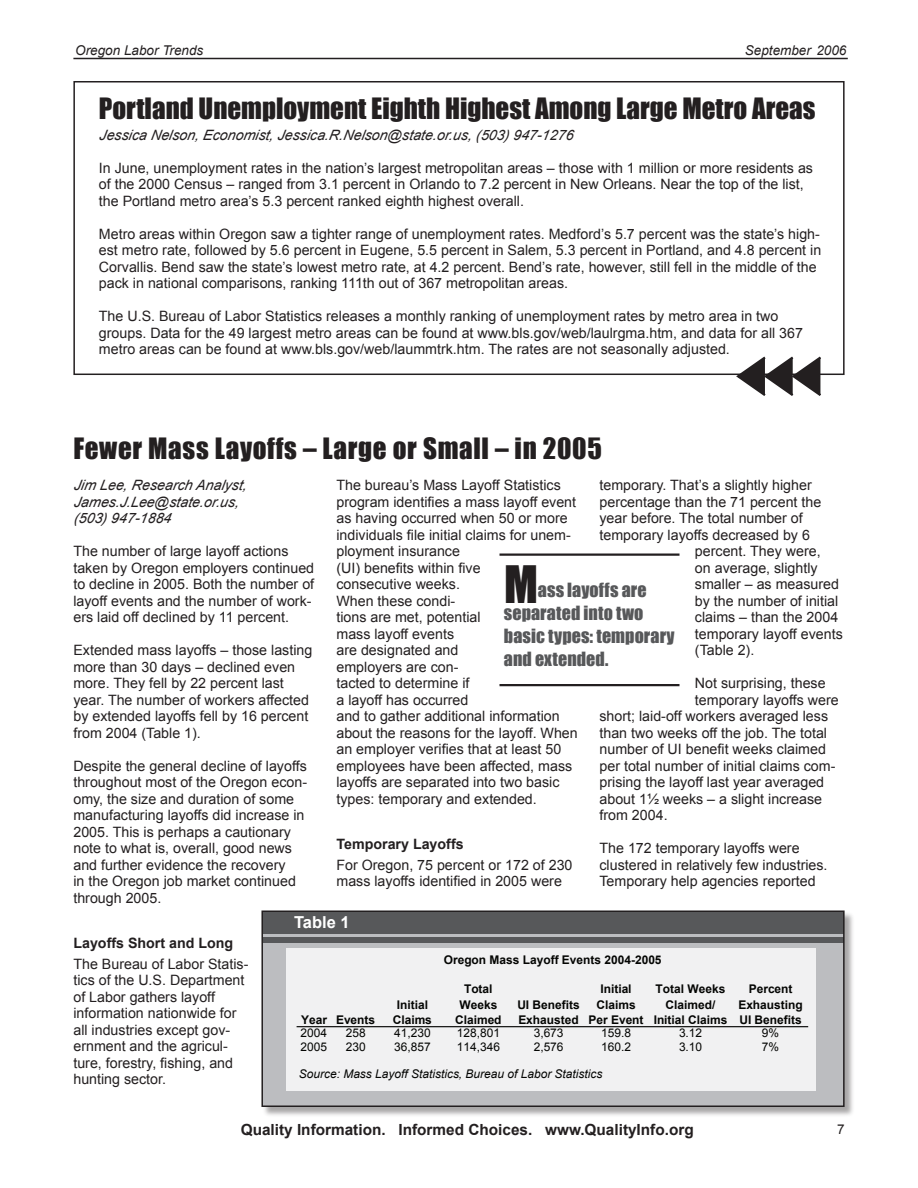
<style>
.page{position:relative;width:918px;height:1188px;background:#fff}
.page>*{position:absolute;margin:0;border:0;box-sizing:border-box;transform-origin:0 0}
.t1{font:47.4px "Impact";color:#231f20}
.t2{font:27px "Impact";color:#231f20}
.t3{font:27px "Impact";letter-spacing:.025em;color:#231f20}
.t4{font:18px/23.2px "Impact";letter-spacing:.005em;color:#57585a}
.t5{font:700 16.5px "Arial";color:#fff}
.t6{font:700 15.3px "Arial";color:#231f20}
.t7{font:14.25px/16.5px "Arial";color:#231f20}
.t8{font:italic 14.25px/16.5px "Arial";color:#231f20}
.t9{font:700 14.25px "Arial";color:#231f20}
.t10{font:italic 13.5px "Arial";color:#231f20}
.t11{font:700 12px/15.5px "Arial";color:#040503;text-align:center}
.t12{font:12px "Arial";color:#040503}
.t13{font:italic 12px "Arial";color:#040503}
</style>
<div class="page">
<hr style="left:73px;top:58px;width:775px;height:1px;background:#231f20">
<div style="left:73px;top:81px;width:772px;height:294px;border:2px solid #231f20"></div>
<svg style="left:734px;top:356px;width:90px;height:40px"></svg>
<hr style="left:500px;top:554px;width:180px;height:2px;background:#231f20">
<hr style="left:500px;top:684px;width:180px;height:2px;background:#231f20">
<div style="left:261px;top:910px;width:595px;height:209px;background:#231f20;opacity:.4"></div>
<div style="left:262px;top:911px;width:582px;height:195px;background:#bcbdc0"></div>
<div style="left:262px;top:911px;width:582px;height:23px;background:#57585a"></div>
<div style="left:262px;top:938px;width:582px;height:5px;background:#57585a"></div>
<div style="left:261px;top:910px;width:584px;height:197px;border:2px solid #231f20"></div>
<div style="left:287px;top:949px;width:529px;height:142px;background:#f1f1f2"></div>
<hr style="left:297px;top:1026px;width:511px;height:1px;background:#040503">
<p class="t10" style="left:75px;top:43px;width:130px">Oregon Labor Trends</p>
<p class="t10" style="left:745px;top:43px;width:103px">September 2006</p>
<h2 class="t2" style="left:99px;top:92px;width:718px">Portland Unemployment Eighth Highest Among Large Metro Areas</h2>
<p class="t8" style="left:99px;top:127px;width:478px">Jessica Nelson, Economist, Jessica.R.Nelson@state.or.us, (503) 947-1276</p>
<p class="t7" style="left:99px;top:160px;width:716px">In June, unemployment rates in the nation’s largest metropolitan areas – those with 1 million or more residents as of the 2000 Census – ranged from 3.1 percent in Orlando to 7.2 percent in New Orleans. Near the top of the list, the Portland metro area’s 5.3 percent ranked eighth highest overall.</p>
<p class="t7" style="left:99px;top:226px;width:724px">Metro areas within Oregon saw a tighter range of unemployment rates. Medford’s 5.7 percent was the state’s high&shy;est metro rate, followed by 5.6 percent in Eugene, 5.5 percent in Salem, 5.3 percent in Portland, and 4.8 percent in Corvallis. Bend saw the state’s lowest metro rate, at 4.2 percent. Bend’s rate, however, still fell in the middle of the pack in national comparisons, ranking 111th out of 367 metropolitan areas.</p>
<p class="t7" style="left:99px;top:308px;width:706px">The U.S. Bureau of Labor Statistics releases a monthly ranking of unemployment rates by metro area in two groups. Data for the 49 largest metro areas can be found at www.bls.gov/web/laulrgma.htm, and data for all 367 metro areas can be found at www.bls.gov/web/laummtrk.htm. The rates are not seasonally adjusted.</p>
<h2 class="t3" style="left:73px;top:432px;width:530px">Fewer Mass Layoffs – Large or Small – in 2005</h2>
<p class="t8" style="left:73px;top:477px;width:177px">Jim Lee, Research Analyst,<br>James.J.Lee@state.or.us, (503) 947-1884</p>
<p class="t7" style="left:73px;top:543px;width:242px">The number of large layoff actions taken by Oregon employers continued to decline in 2005. Both the number of layoff events and the number of work&shy;ers laid off declined by 11 percent.</p>
<p class="t7" style="left:73px;top:642px;width:240px">Extended mass layoffs – those lasting more than 30 days – declined even more. They fell by 22 percent last year. The number of workers affected by extended layoffs fell by 16 percent from 2004 (Table 1).</p>
<p class="t7" style="left:73px;top:758px;width:235px">Despite the general decline of layoffs throughout most of the Oregon econ&shy;omy, the size and duration of some manufacturing layoffs did increase in 2005. This is perhaps a cautionary note to what is, overall, good news and further evidence the recovery<br>in the Oregon job market continued through 2005.</p>
<p class="t9" style="left:73px;top:935px;width:161px">Layoffs Short and Long</p>
<p class="t7" style="left:73px;top:956px;width:177px">The Bureau of Labor Statis&shy;tics of the U.S. Department of Labor gathers layoff information nationwide for all industries except gov&shy;ernment and the agricul&shy;ture, forestry, fishing, and hunting sector.</p>
<p class="t7" style="left:336px;top:477px;width:243px">The bureau’s Mass Layoff Statistics program identifies a mass layoff event as having occurred when 50 or more individuals file initial claims for unem&shy;ployment insurance<br>(UI) benefits within five<br>consecutive weeks.<br>When these condi-<br>tions are met, potential<br>mass layoff events<br>are designated and<br>employers are con-<br>tacted to determine if<br>a layoff has occurred<br>and to gather additional information about the reasons for the layoff. When an employer verifies that at least 50 employees have been affected, mass layoffs are separated into two basic types: temporary and extended.</p>
<p class="t9" style="left:336px;top:836px;width:129px">Temporary Layoffs</p>
<p class="t7" style="left:336px;top:857px;width:238px">For Oregon, 75 percent or 172 of 230 mass layoffs identified in 2005 were</p>
<p class="t7" style="left:600px;top:477px;width:214px">temporary. That’s a slightly higher</p>
<p class="t7" style="left:600px;top:494px;width:223px">percentage than the 71 percent the</p>
<p class="t7" style="left:600px;top:510px;width:205px">year before. The total number of</p>
<p class="t7" style="left:600px;top:527px;width:212px">temporary layoffs decreased by 6</p>
<p class="t7" style="left:695px;top:543px;width:127px">percent. They were,</p>
<p class="t7" style="left:695px;top:560px;width:124px">on average, slightly</p>
<p class="t7" style="left:695px;top:576px;width:146px">smaller – as measured</p>
<p class="t7" style="left:695px;top:593px;width:145px">by the number of initial</p>
<p class="t7" style="left:695px;top:609px;width:145px">claims – than the 2004</p>
<p class="t7" style="left:695px;top:626px;width:149px">temporary layoff events</p>
<p class="t7" style="left:695px;top:642px;width:61px">(Table 2).</p>
<p class="t7" style="left:695px;top:675px;width:132px">Not surprising, these</p>
<p class="t7" style="left:695px;top:692px;width:145px">temporary layoffs were</p>
<p class="t7" style="left:600px;top:708px;width:230px">short; laid-off workers averaged less</p>
<p class="t7" style="left:600px;top:725px;width:229px">than two weeks off the job. The total</p>
<p class="t7" style="left:600px;top:741px;width:228px">number of UI benefit weeks claimed</p>
<p class="t7" style="left:600px;top:758px;width:238px">per total number of initial claims com-</p>
<p class="t7" style="left:600px;top:774px;width:226px">prising the layoff last year averaged</p>
<p class="t7" style="left:600px;top:791px;width:224px">about 1½ weeks – a slight increase</p>
<p class="t7" style="left:600px;top:807px;width:70px">from 2004.</p>
<p class="t7" style="left:600px;top:840px;width:230px">The 172 temporary layoffs were clustered in relatively few industries.<br>Temporary help agencies reported</p>
<h1 class="t1" style="left:504px;top:555px;width:35px">M</h1>
<p class="t4" style="left:504px;top:578px;width:172px;text-indent:34px">ass layoffs are separated into two basic types: temporary and extended.</p>
<p class="t5" style="left:294px;top:913px;width:57px">Table 1</p>
<p class="t11" style="left:444px;top:952px;width:219px">Oregon Mass Layoff Events 2004-2005</p>
<p class="t11" style="left:455px;top:982px;width:48px">Total<br>Weeks<br>Claimed</p>
<p class="t11" style="left:588px;top:982px;width:57px">Initial<br>Claims<br>Per Event</p>
<p class="t11" style="left:654px;top:982px;width:75px">Total Weeks<br>Claimed/<br>Initial Claims</p>
<p class="t11" style="left:738px;top:982px;width:66px">Percent<br>Exhausting<br>UI Benefits</p>
<p class="t11" style="left:517px;top:997px;width:64px;text-align:left">UI Benefits<br>Exhausted</p>
<p class="t11" style="left:393px;top:997px;width:41px">Initial<br>Claims</p>
<p class="t11" style="left:301px;top:1012px;width:76px">Year Events</p>
<p class="t12" style="left:301px;top:1025px;width:28px">2004</p>
<p class="t12" style="left:346px;top:1025px;width:21px">258</p>
<p class="t12" style="left:394px;top:1025px;width:38px">41,230</p>
<p class="t12" style="left:457px;top:1025px;width:45px">128,801</p>
<p class="t12" style="left:534px;top:1025px;width:31px">3,673</p>
<p class="t12" style="left:601px;top:1025px;width:31px">159.8</p>
<p class="t12" style="left:679px;top:1025px;width:25px">3.12</p>
<p class="t12" style="left:762px;top:1025px;width:19px">9%</p>
<p class="t12" style="left:301px;top:1039px;width:28px">2005</p>
<p class="t12" style="left:346px;top:1039px;width:21px">230</p>
<p class="t12" style="left:394px;top:1039px;width:38px">36,857</p>
<p class="t12" style="left:457px;top:1039px;width:45px">114,346</p>
<p class="t12" style="left:534px;top:1039px;width:31px">2,576</p>
<p class="t12" style="left:601px;top:1039px;width:31px">160.2</p>
<p class="t12" style="left:679px;top:1039px;width:25px">3.10</p>
<p class="t12" style="left:762px;top:1039px;width:19px">7%</p>
<p class="t13" style="left:299px;top:1067px;width:305px">Source: Mass Layoff Statistics, Bureau of Labor Statistics</p>
<p class="t6" style="left:241px;top:1121px;width:454px">Quality Information. Informed Choices. www.QualityInfo.org</p>
</div>
